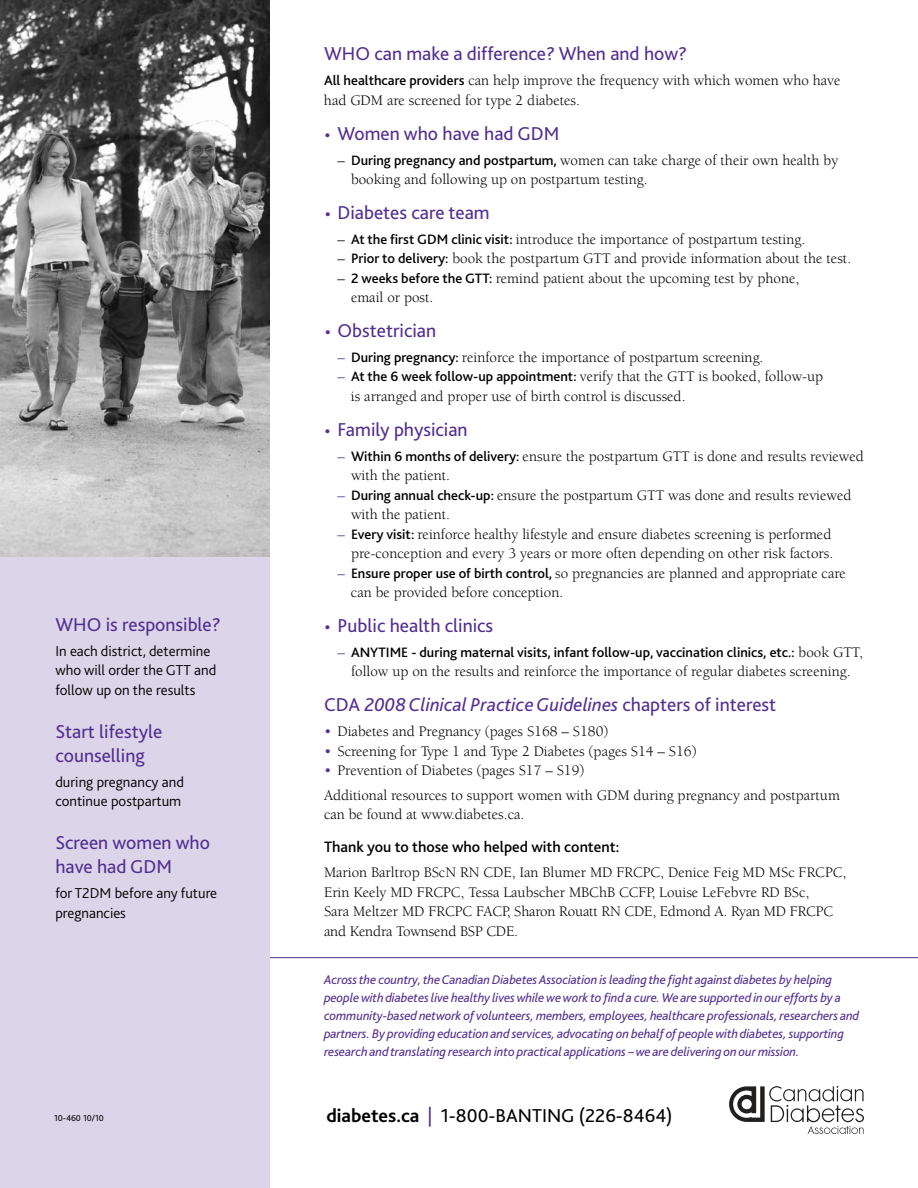
<style>
.page{position:relative;width:918px;height:1188px;background:#fff}
.page>*{position:absolute;margin:0;border:0;box-sizing:border-box;transform-origin:0 0}
.t1{font:19.5px/24px "Bliss 2";color:#522e91}
.t2{font:italic 19.5px "Bliss 2";color:#522e91}
.t3{font:19.5px "Bliss 2";color:#000}
.t4{font:500 15.75px "Bliss 2";color:#000}
.t5{font:15px/19.5px "Berkeley";color:#000}
.t6{font:300 15px/19.5px "Bliss 2";color:#000}
.t7{font:500 14.25px "Bliss 2";color:#000}
.t8{font:italic 13.2px/18px "Bliss 2";letter-spacing:-.01em;color:#522e91}
.t9{font:9px "Bliss 2";color:#000}
.s1{font-family:"Bliss 2";font-weight:500;font-size:14.25px}
.s2{font-family:"Berkeley";font-size:15px}
.s3{color:#522e91}
.s4{font-family:"Berkeley";font-weight:400;font-size:15px;color:#522e91}
.s5{font-family:"Berkeley";font-weight:400;font-size:15px}
.s6{font-style:normal}
.s7{font-weight:700}
</style>
<div class="page">
<hr style="left:0;top:957px;width:918px;height:1px;background:#522e91">
<div style="left:0;top:0;width:270px;height:1188px;background:#dcd5e9"></div>
<img style="left:0;top:0;width:270px;height:556px">
<svg style="left:729px;top:1086px;width:135px;height:48px"></svg>
<h1 class="t1" style="left:55px;top:612px;width:167px">WHO is responsible?</h1>
<p class="t6" style="left:55px;top:641px;width:163px">In each district, determine who will order the GTT and follow up on the results</p>
<h1 class="t1" style="left:55px;top:719px;width:109px">Start lifestyle counselling</h1>
<p class="t6" style="left:55px;top:772px;width:130px">during pregnancy and continue postpartum</p>
<h1 class="t1" style="left:55px;top:830px;width:156px">Screen women who have had GDM</h1>
<p class="t6" style="left:55px;top:883px;width:163px">for T2DM before any future pregnancies</p>
<h1 class="t1" style="left:324px;top:41px;width:365px">Who can make a difference? When and how?</h1>
<p class="t5" style="left:324px;top:71px;width:518px"><span class="s1">All healthcare providers</span> can help improve the frequency with which women who have had GDM are screened for type 2 diabetes.</p>
<h1 class="t1" style="left:324px;top:121px;width:237px"><span class="s2">•</span> Women who have had GDM</h1>
<p class="t5" style="left:351px;top:150px;width:489px;text-indent:-14px">– <span class="s1">During pregnancy and postpartum,</span> women can take charge of their own health by booking and following up on postpartum testing.</p>
<h1 class="t1" style="left:324px;top:200px;width:167px"><span class="s2">•</span> Diabetes care team</h1>
<p class="t5" style="left:338px;top:230px;width:469px">– <span class="s1">At the first GDM clinic visit:</span> introduce the importance of postpartum testing.</p>
<p class="t5" style="left:338px;top:249px;width:515px">– <span class="s1">Prior to delivery:</span> book the postpartum GTT and provide information about the test.</p>
<p class="t5" style="left:351px;top:269px;width:450px;text-indent:-13px">– <span class="s1">2 weeks before the GTT:</span> remind patient about the upcoming test by phone, email or post.</p>
<h1 class="t1" style="left:324px;top:318px;width:114px"><span class="s2">•</span> Obstetrician</h1>
<p class="t5" style="left:338px;top:348px;width:428px"><span class="s3">–</span> <span class="s1">During pregnancy:</span> reinforce the importance of postpartum screening.</p>
<p class="t5" style="left:351px;top:367px;width:474px;text-indent:-14px"><span class="s3">–</span> <span class="s1">At the 6 week follow-up appointment:</span> verify that the GTT is booked, follow-up is arranged and proper use of birth control is discussed.</p>
<h1 class="t1" style="left:324px;top:417px;width:145px"><span class="s2">•</span> Family physician</h1>
<p class="t5" style="left:351px;top:447px;width:514px;text-indent:-14px"><span class="s3">–</span> <span class="s1">Within 6 months of delivery:</span> ensure the postpartum GTT is done and results reviewed with the patient.</p>
<p class="t5" style="left:351px;top:486px;width:502px;text-indent:-13px"><span class="s3">–</span> <span class="s1">During annual check-up:</span> ensure the postpartum GTT was done and results reviewed with the patient.</p>
<p class="t5" style="left:338px;top:525px;width:497px;text-align:right"><span class="s3">–</span> <span class="s1">Every visit:</span> reinforce healthy lifestyle and ensure diabetes screening is performed pre-conception and every 3 years or more often depending on other risk factors.</p>
<p class="t5" style="left:351px;top:564px;width:496px;text-indent:-13px"><span class="s3">–</span> <span class="s1">Ensure proper use of birth control,</span> so pregnancies are planned and appropriate care can be provided before conception.</p>
<h1 class="t1" style="left:324px;top:613px;width:171px"><span class="s2">•</span> Public health clinics</h1>
<p class="t7" style="left:338px;top:643px;width:527px"><span class="s4">–</span> ANYTIME - during maternal visits, infant follow-up, vaccination clinics, etc.: <span class="s5">book GTT,</span></p>
<p class="t5" style="left:351px;top:662px;width:501px">follow up on the results and reinforce the importance of regular diabetes screening.</p>
<h1 class="t2" style="left:324px;top:693px;width:454px"><span class="s6">CDA</span> 2008 Clinical Practice Guidelines <span class="s6">chapters of interest</span></h1>
<p class="t5" style="left:324px;top:722px;width:286px"><span class="s3">•</span> Diabetes and Pregnancy (pages S168 – S180)</p>
<p class="t5" style="left:324px;top:741px;width:374px"><span class="s3">•</span> Screening for Type 1 and Type 2 Diabetes (pages S14 – S16)</p>
<p class="t5" style="left:324px;top:758px;width:517px;line-height:24.9px"><span class="s3">•</span> Prevention of Diabetes (pages S17 – S19)<br>Additional resources to support women with GDM during pregnancy and postpartum</p>
<p class="t5" style="left:324px;top:805px;width:202px">can be found at www.diabetes.ca.</p>
<p class="t4" style="left:324px;top:837px;width:297px">Thank you to those who helped with content:</p>
<p class="t5" style="left:324px;top:863px;width:524px">Marion Barltrop BScN RN CDE, Ian Blumer MD FRCPC, Denice Feig MD MSc FRCPC, Erin Keely MD FRCPC, Tessa Laubscher MBChB CCFP, Louise LeFebvre RD BSc,<br>Sara Meltzer MD FRCPC FACP, Sharon Rouatt RN CDE, Edmond A. Ryan MD FRCPC and Kendra Townsend BSP CDE.</p>
<p class="t8" style="left:324px;top:971px;width:537px">Across the country, the Canadian Diabetes Association is leading the fight against diabetes by helping people with diabetes live healthy lives while we work to find a cure. We are supported in our efforts by a community-based network of volunteers, members, employees, healthcare professionals, researchers and partners. By providing education and services, advocating on behalf of people with diabetes, supporting research and translating research into practical applications – we are delivering on our mission.</p>
<p class="t9" style="left:54px;top:1113px;width:51px">10-460 10/10</p>
<h1 class="t3" style="left:326px;top:1103px;width:348px"><span class="s7">diabetes.ca</span> <span class="s3">|</span> 1-800-BANTIN G (226-8464)</h1>
</div>
